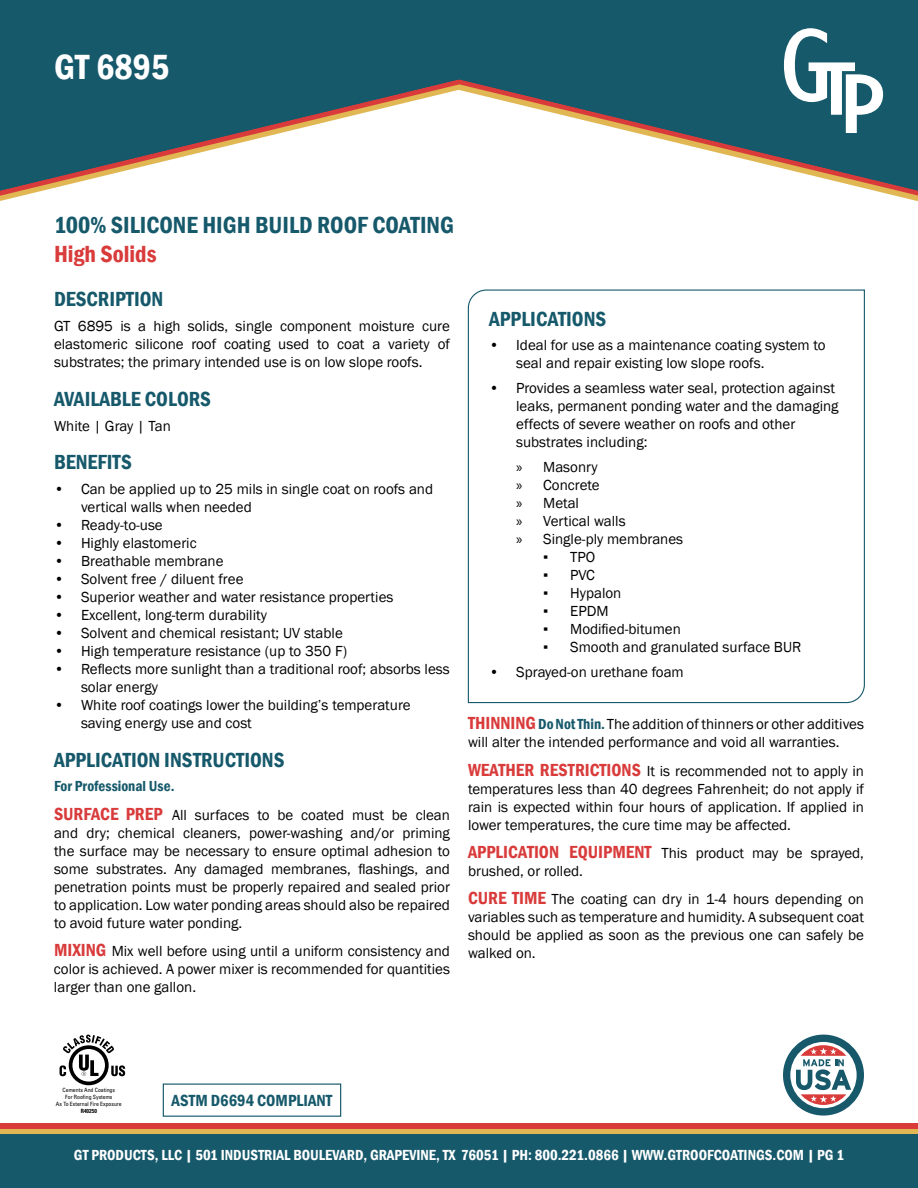
<style>
.page{position:relative;width:918px;height:1188px;background:#fff}
.page>*{position:absolute;margin:0;border:0;box-sizing:border-box;transform-origin:0 0}
.t1{font:600 condensed 36px "Franklin Gothic";color:#fff}
.t2{font:600 condensed 24px "Franklin Gothic";color:#16596b}
.t3{font:600 condensed 24px "Franklin Gothic";color:#d93b3b}
.t4{font:600 condensed 21px "Franklin Gothic";color:#16596b}
.t5{font:600 condensed 16.65px "Franklin Gothic";color:#16596b}
.t6{font:15px/18px "Franklin Gothic";color:#000}
.t7{font:600 condensed 15px "Franklin Gothic";color:#fff}
.t8{font:condensed 5.85px/6.9px "Univers LT";color:#000;text-align:center}
.t9{font:700 condensed 5.85px "Univers LT";color:#000}
.s1{font-weight:600;font-stretch:condensed;color:#16596b}
.s2{font-weight:600;font-stretch:condensed;font-size:18px;color:#d93b3b}
.s3{font-family:"Myriad Pro"}
</style>
<div class="page">
<svg style="left:0;top:0;width:918px;height:195px;fill:#16596b"></svg>
<svg style="left:784px;top:28px;width:99px;height:105px"></svg>
<div style="left:0;top:1124px;width:918px;height:64px;background:#d93b3b"></div>
<div style="left:0;top:1129px;width:918px;height:59px;background:#e1b753"></div>
<div style="left:0;top:1134px;width:918px;height:54px;background:#16596b"></div>
<svg style="left:783px;top:1035px;width:81px;height:81px"></svg>
<svg style="left:467px;top:289px;width:398px;height:415px"></svg>
<div style="left:69px;top:1045px;width:40px;height:40px;background:#000;border-radius:50%"></div>
<svg style="left:72px;top:1049px;width:33px;height:33px"></svg>
<svg style="left:60px;top:1035px;width:65px;height:41px"></svg>
<div style="left:163px;top:1084px;width:178px;height:33px;border:1px solid #16596b"></div>
<h1 class="t1" style="left:54px;top:43px;width:117px">GT 6895</h1>
<h2 class="t2" style="left:54px;top:209px;width:401px">100% SILICONE HIGH BUILD ROOF COATING</h2>
<h2 class="t3" style="left:54px;top:238px;width:104px">High Solids</h2>
<h3 class="t4" style="left:54px;top:285px;width:111px">DESCRIPTION</h3>
<p class="t6" style="left:54px;top:317px;width:398px;text-align:justify">GT 6895 is a high solids, single component moisture cure elastomeric silicone roof coating used to coat a variety of substrates; the primary intended use is on low slope roofs.</p>
<h3 class="t4" style="left:54px;top:385px;width:159px">AVAILABLE COLORS</h3>
<p class="t6" style="left:54px;top:417px;width:118px">White | Gray | Tan</p>
<h3 class="t4" style="left:54px;top:448px;width:80px">BENEFITS</h3>
<p class="t6" style="left:81px;top:480px;width:354px;text-indent:-27px">• Can be applied up to 25 mils in single coat on roofs and vertical walls when needed</p>
<p class="t6" style="left:54px;top:516px;width:110px">• Ready-to-use</p>
<p class="t6" style="left:54px;top:534px;width:144px">• Highly elastomeric</p>
<p class="t6" style="left:54px;top:552px;width:171px">• Breathable membrane</p>
<p class="t6" style="left:54px;top:570px;width:191px">• Solvent free / diluent free</p>
<p class="t6" style="left:54px;top:588px;width:341px">• Superior weather and water resistance properties</p>
<p class="t6" style="left:54px;top:606px;width:214px">• Excellent, long-term durability</p>
<p class="t6" style="left:54px;top:624px;width:290px">• Solvent and chemical resistant; UV stable</p>
<p class="t6" style="left:54px;top:642px;width:295px">• High temperature resistance (up to 350 F)</p>
<p class="t6" style="left:81px;top:660px;width:370px;text-indent:-27px">• Reflects more sunlight than a traditional roof; absorbs less solar energy</p>
<p class="t6" style="left:81px;top:696px;width:331px;text-indent:-27px">• White roof coatings lower the building’s temperature saving energy use and cost</p>
<h3 class="t4" style="left:54px;top:746px;width:232px">APPLICATION INSTRUCTIONS</h3>
<p class="t6" style="left:54px;top:773px;width:398px;line-height:28.3px"><span class="s1">For Professional Use.<br></span><span class="s2">SURFACE PREP</span> All surfaces to be coated must be clean</p>
<p class="t6" style="left:54px;top:824px;width:398px;text-align:justify">and dry; chemical cleaners, power-washing and/or priming the surface may be necessary to ensure optimal adhesion to some substrates. Any damaged membranes, flashings, and penetration points must be properly repaired and sealed prior to application. Low water ponding areas should also be repaired to avoid future water ponding.</p>
<p class="t6" style="left:54px;top:942px;width:398px;text-align:justify"><span class="s2">MIXING</span> Mix well before using until a uniform consistency and color is achieved. A power mixer is recommended for quantities larger than one gallon.</p>
<h3 class="t4" style="left:489px;top:305px;width:119px">APPLICATIONS</h3>
<p class="t6" style="left:516px;top:337px;width:311px;text-indent:-27px">• Ideal for use as a maintenance coating system to seal and repair existing low slope roofs.</p>
<p class="t6" style="left:516px;top:379px;width:324px;text-indent:-27px">• Provides a seamless water seal, protection against leaks, permanent ponding water and the damaging effects of severe weather on roofs and other substrates including:</p>
<p class="t6" style="left:516px;top:458px;width:168px"><span class="s3">»</span> Masonry<br><span class="s3">»</span> Concrete<br><span class="s3">»</span> Metal<br><span class="s3">»</span> Vertical walls<br><span class="s3">»</span> Single-ply membranes</p>
<p class="t6" style="left:543px;top:548px;width:54px">▪ TPO</p>
<p class="t6" style="left:543px;top:566px;width:53px">▪ PVC</p>
<p class="t6" style="left:543px;top:584px;width:80px">▪ Hypalon</p>
<p class="t6" style="left:543px;top:602px;width:67px">▪ EPDM</p>
<p class="t6" style="left:543px;top:620px;width:139px">▪ Modified-bitumen</p>
<p class="t6" style="left:543px;top:638px;width:260px">▪ Smooth and granulated surface BUR</p>
<p class="t6" style="left:489px;top:663px;width:196px">• Sprayed-on urethane foam</p>
<p class="t6" style="left:468px;top:716px;width:398px"><span class="s2">THINNING</span><span class="s1">Do Not Thin.</span> The addition of thinners or other additives will alter the intended performance and void all warranties.</p>
<p class="t6" style="left:468px;top:762px;width:398px;text-align:justify"><span class="s2">WEATHER RESTRICTIONS</span> It is recommended not to apply in temperatures less than 40 degrees Fahrenheit; do not apply if rain is expected within four hours of application. If applied in lower temperatures, the cure time may be affected.</p>
<p class="t6" style="left:468px;top:844px;width:398px"><span class="s2">APPLICATION EQUIPMENT</span> This product may be sprayed, brushed, or rolled.</p>
<p class="t6" style="left:468px;top:891px;width:398px;text-align:justify"><span class="s2">CURE TIME</span> The coating can dry in 1-4 hours depending on variables such as temperature and humidity. A subsequent coat should be applied as soon as the previous one can safely be walked on.</p>
<p class="t8" style="left:56px;top:1087px;width:67px">Cements And Coatings<br>For Roofing Systems<br>As To External Fire Exposure</p>
<p class="t9" style="left:81px;top:1107px;width:18px">R40250</p>
<p class="t5" style="left:172px;top:1089px;width:162px">ASTM D6694 COMPLIANT</p>
<p class="t7" style="left:74px;top:1145px;width:772px">GT PRODUCTS, LLC | 501 INDUSTRIAL BOULEVARD, GRAPEVINE, TX 76051 | PH: 800.221.0866 | WWW.GTROOFCOATINGS.COM | PG 1</p>
</div>
